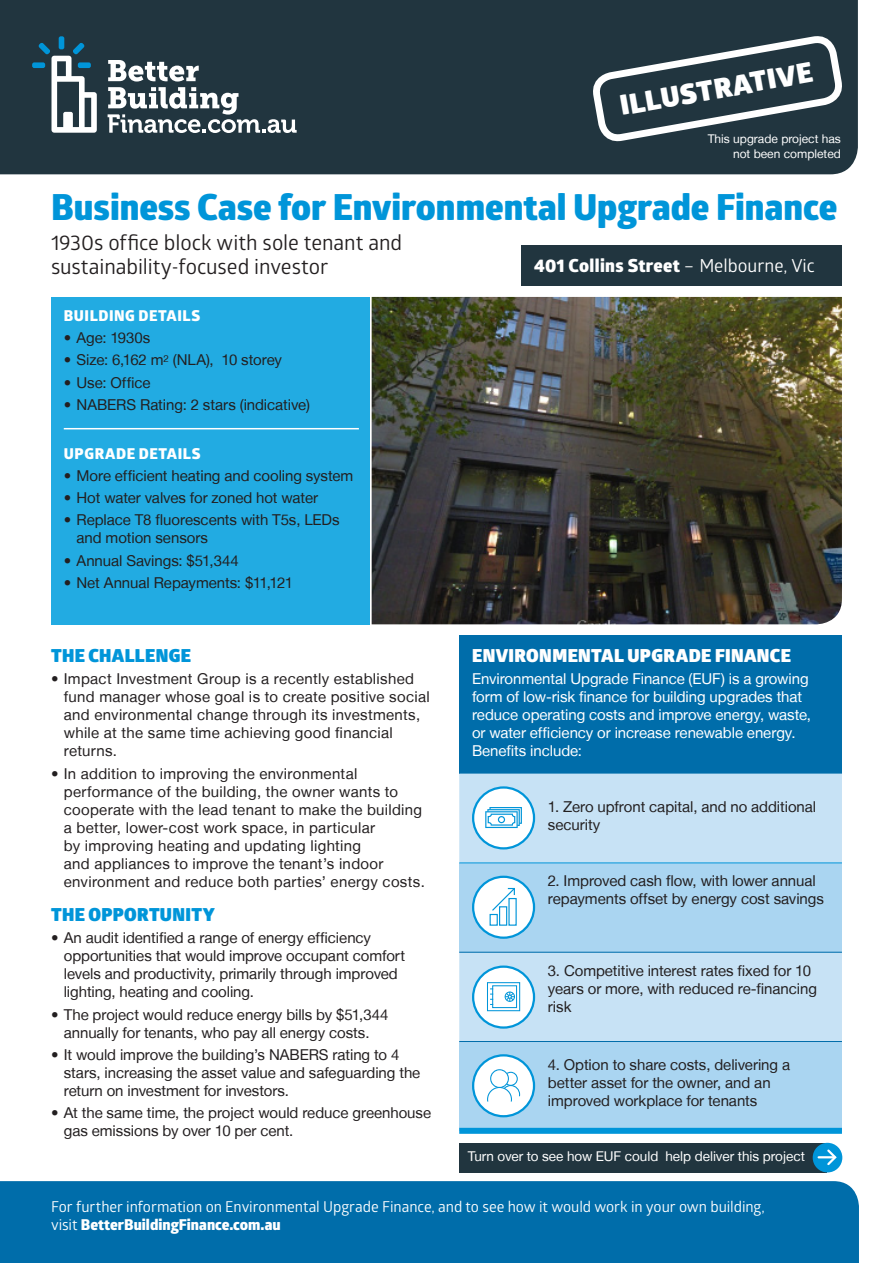
<style>
.page{position:relative;width:893px;height:1263px;background:#fff}
.page>*{position:absolute;margin:0;border:0;box-sizing:border-box;transform-origin:0 0}
.p1_Main_Head{font:800 36px "Glober";color:#0095d9}
.t1{font:900 27.6px "Glober";color:#fff}
.p1_Intro_text{font:21px/24px "Glober";letter-spacing:-.005em;color:#231f20}
.t2{font:800 18px "Glober";letter-spacing:.02em;color:#fff}
.b_Bullet__1st_Level{font:900 18px "Glober";letter-spacing:.02em;color:#fff}
.h_A_Head{font:900 18px "Glober";letter-spacing:.02em;color:#0095d9}
.b_body{font:15px/18px "Helvetica Neue LT";color:#231f20}
.b_body-2{font:15px/18px "Helvetica Neue LT";letter-spacing:.02em;color:#231f20}
.b_body-3{font:15px/18px "Helvetica Neue LT";letter-spacing:-.005em;color:#fff}
.t3{font:15px/18px "Glober";letter-spacing:-.005em;color:#fff}
.h_Bus_Case_B_Head{font:800 15px "Glober";letter-spacing:.04em;color:#fff}
.b_body-4{font:13.5px "Helvetica Neue LT";color:#fff}
.t4{font:12px/14.4px "Helvetica Neue LT";color:#fff;text-align:right}
.s1{font-weight:400}
.s2{font-weight:800}
</style>
<div class="page">
<div style="left:0;top:1181px;width:859px;height:82px;background:#006daa"></div>
<div style="left:0;top:0;width:858px;height:174px;background:#21353f"></div>
<svg style="left:108px;top:60px;width:189px;height:73px"></svg>
<svg style="left:32px;top:36px;width:65px;height:97px"></svg>
<div style="left:459px;top:1143px;width:368px;height:29px;background:#21353f"></div>
<img style="left:372px;top:297px;width:470px;height:327px">
<div style="left:51px;top:297px;width:318px;height:327px;background:#22abe2"></div>
<div style="left:521px;top:245px;width:321px;height:41px;background:#21353f"></div>
<svg style="left:594px;top:0;width:247px;height:175px;background:#364851"></svg>
<div style="left:459px;top:636px;width:383px;height:138px;background:#006daa"></div>
<div style="left:459px;top:774px;width:383px;height:267px;background:#c7e2f5"></div>
<div style="left:459px;top:863px;width:383px;height:89px;background:#aad5f1"></div>
<div style="left:459px;top:1041px;width:383px;height:90px;background:#aad5f1"></div>
<div style="left:459px;top:1128px;width:383px;height:6px;background:#0095d9"></div>
<hr style="left:459px;top:952px;width:383px;height:1px;background:#006daa">
<hr style="left:459px;top:1041px;width:383px;height:1px;background:#006daa">
<hr style="left:459px;top:862px;width:383px;height:1px;background:#0095d9">
<svg style="left:472px;top:786px;width:63px;height:63px"></svg>
<div style="left:474px;top:789px;width:59px;height:58px;background:#fff;border-radius:50%"></div>
<svg style="left:485px;top:807px;width:37px;height:21px"></svg>
<svg style="left:472px;top:876px;width:63px;height:63px"></svg>
<div style="left:474px;top:878px;width:59px;height:58px;background:#fff;border-radius:50%"></div>
<div style="left:490px;top:914px;width:8px;height:12px;border:1px solid #0095d9"></div>
<div style="left:499px;top:906px;width:8px;height:20px;border:1px solid #0095d9"></div>
<svg style="left:492px;top:887px;width:24px;height:25px"></svg>
<svg style="left:472px;top:965px;width:63px;height:64px"></svg>
<div style="left:474px;top:968px;width:59px;height:58px;background:#fff;border-radius:50%"></div>
<div style="left:487px;top:982px;width:33px;height:29px;border:1px solid #0095d9"></div>
<div style="left:492px;top:985px;width:25px;height:23px;border:1px solid #0095d9"></div>
<svg style="left:490px;top:988px;width:3px;height:17px"></svg>
<div style="left:505px;top:991px;width:10px;height:11px;border:1px solid #0095d9;border-radius:50%"></div>
<svg style="left:505px;top:992px;width:9px;height:9px"></svg>
<svg style="left:472px;top:1054px;width:63px;height:63px"></svg>
<div style="left:474px;top:1056px;width:59px;height:59px;background:#fff;border-radius:50%"></div>
<svg style="left:487px;top:1069px;width:33px;height:32px"></svg>
<hr style="left:64px;top:428px;width:295px;height:1px;background:#fff">
<div style="left:813px;top:1143px;width:29px;height:29px;background:#0095d9;border-radius:50%"></div>
<svg style="left:819px;top:1149px;width:18px;height:17px"></svg>
<p class="t1" style="left:617px;top:85px;width:196px;rotate:-10deg">ILLUSTRATIVE</p>
<p class="t4" style="left:708px;top:132px;width:135px">This upgrade project has not been completed</p>
<p class="p1_Main_Head" style="left:51px;top:180px;width:788px">Business Case for Environmental Upgrade Finance</p>
<p class="p1_Intro_text" style="left:51px;top:230px;width:353px">1930s office block with sole tenant and sustainability-focused investor</p>
<p class="h_Bus_Case_B_Head" style="left:64px;top:304px;width:138px">BUILDING DETAILS</p>
<p class="b_body" style="left:64px;top:329px;width:88px">• Age: 1930s</p>
<p class="b_body" style="left:64px;top:351px;width:220px">• Size: 6,162 m<sup>2</sup> (NLA), 10 storey</p>
<p class="b_body" style="left:64px;top:373px;width:88px">• Use: Office</p>
<p class="b_body" style="left:64px;top:395px;width:248px">• NABERS Rating: 2 stars (indicative)</p>
<p class="h_Bus_Case_B_Head" style="left:64px;top:442px;width:138px">UPGRADE DETAILS</p>
<p class="b_body" style="left:64px;top:466px;width:291px">• More efficient heating and cooling system</p>
<p class="b_body" style="left:64px;top:489px;width:256px">• Hot water valves for zoned hot water</p>
<p class="b_body" style="left:77px;top:511px;width:265px;text-indent:-13px">• Replace T8 fluorescents with T5s, LEDs and motion sensors</p>
<p class="b_body" style="left:64px;top:551px;width:176px">• Annual Savings: $51,344</p>
<p class="b_body" style="left:64px;top:573px;width:231px">• Net Annual Repayments: $11,121</p>
<p class="h_A_Head" style="left:51px;top:642px;width:141px">THE CHALLENGE</p>
<p class="b_body-2" style="left:64px;top:670px;width:367px;text-indent:-13px">• Impact Investment Group is a recently established fund manager whose goal is to create positive social and environmental change through its investments, while at the same time achieving good financial returns.</p>
<p class="b_body-2" style="left:64px;top:764px;width:363px;text-indent:-13px">• In addition to improving the environmental performance of the building, the owner wants to cooperate with the lead tenant to make the building a better, lower-cost work space, in particular<br>by improving heating and updating lighting<br>and appliances to improve the tenant’s indoor environment and reduce both parties’ energy costs.</p>
<p class="h_A_Head" style="left:51px;top:901px;width:165px">THE OPPORTUNITY</p>
<p class="b_body" style="left:64px;top:929px;width:343px;text-indent:-13px">• An audit identified a range of energy efficiency opportunities that would improve occupant comfort levels and productivity, primarily through improved lighting, heating and cooling.</p>
<p class="b_body" style="left:51px;top:1005px;width:339px;text-align:center">• The project would reduce energy bills by $51,344 annually for tenants, who pay all energy costs.</p>
<p class="b_body" style="left:64px;top:1045px;width:358px;text-indent:-13px">• It would improve the building’s NABERS rating to 4 stars, increasing the asset value and safeguarding the return on investment for investors.</p>
<p class="b_body" style="left:64px;top:1103px;width:369px;text-indent:-13px">• At the same time, the project would reduce greenhouse gas emissions by over 10 per cent.</p>
<p class="t2" style="left:534px;top:252px;width:282px">401 Collins Street <span class="s1">– Melbourne, Vic</span></p>
<p class="b_Bullet__1st_Level" style="left:472px;top:642px;width:320px">ENVIRONMENTAL UPGRADE FINANCE</p>
<p class="b_body-3" style="left:472px;top:670px;width:341px">Environmental Upgrade Finance (EUF) is a growing form of low-risk finance for building upgrades that reduce operating costs and improve energy, waste, or water efficiency or increase renewable energy.<br>Benefits include:</p>
<p class="b_body" style="left:548px;top:797px;width:270px">1. Zero upfront capital, and no additional security</p>
<p class="b_body" style="left:548px;top:872px;width:278px">2. Improved cash flow, with lower annual repayments offset by energy cost savings</p>
<p class="b_body" style="left:548px;top:961px;width:271px">3. Competitive interest rates fixed for 10 years or more, with reduced re-financing risk</p>
<p class="b_body" style="left:548px;top:1056px;width:244px">4. Option to share costs, delivering a better asset for the owner, and an improved workplace for tenants</p>
<p class="b_body-4" style="left:468px;top:1148px;width:339px">Turn over to see how EUF could help deliver this project</p>
<p class="t3" style="left:51px;top:1197px;width:715px">For further information on Environmental Upgrade Finance, and to see how it would work in your own building, visit <span class="s2">BetterBuildingFinance.com.au</span></p>
</div>
